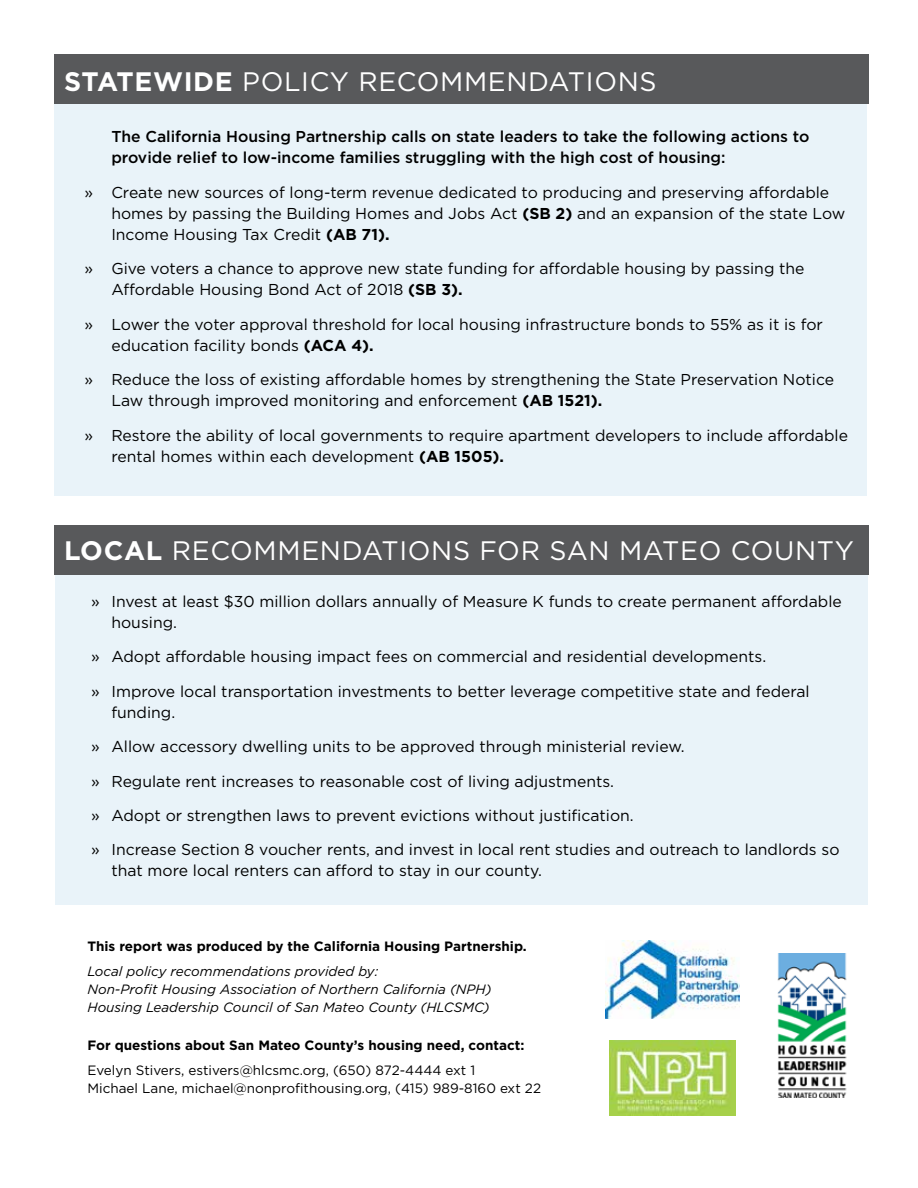
<style>
.page{position:relative;width:918px;height:1188px;background:#fff}
.page>*{position:absolute;margin:0;border:0;box-sizing:border-box;transform-origin:0 0}
.t1{font:26.7px "Gotham";letter-spacing:.025em;color:#fff}
.t2{font:15.75px/21px "Gotham";color:#000}
.t3{font:500 15.75px/21px "Gotham";color:#000}
.t4{font:italic 13.5px/18px "Gotham";color:#000}
.t5{font:13.5px/18px "Gotham";color:#000}
.t6{font:700 13.5px "Gotham";color:#000}
.s1{font-weight:700}
</style>
<div class="page">
<div style="left:54px;top:55px;width:812px;height:441px;background:#e9f3f9"></div>
<div style="left:55px;top:560px;width:813px;height:344px;background:#e9f3f9"></div>
<div style="left:54px;top:55px;width:814px;height:49px;background:#58595b"></div>
<div style="left:54px;top:525px;width:814px;height:50px;background:#58595b"></div>
<img style="left:606px;top:941px;width:133px;height:77px">
<img style="left:610px;top:1040px;width:125px;height:76px">
<img style="left:777px;top:954px;width:70px;height:144px">
<h1 class="t1" style="left:64px;top:64px;width:594px"><span class="s1">STATEWIDE</span> POLICY RECOMMENDATIONS</h1>
<p class="t3" style="left:111px;top:126px;width:700px">The California Housing Partnership calls on state leaders to take the following actions to provide relief to low-income families struggling with the high cost of housing:</p>
<p class="t2" style="left:111px;top:181px;width:736px;text-indent:-27px">» Create new sources of long-term revenue dedicated to producing and preserving affordable homes by passing the Building Homes and Jobs Act <span class="s1">(SB 2)</span> and an expansion of the state Low<br>Income Housing Tax Credit <span class="s1">(AB 71).</span></p>
<p class="t2" style="left:111px;top:258px;width:695px;text-indent:-27px">» Give voters a chance to approve new state funding for affordable housing by passing the<br>Affordable Housing Bond Act of 2018 <span class="s1">(SB 3).</span></p>
<p class="t2" style="left:111px;top:313px;width:713px;text-indent:-27px">» Lower the voter approval threshold for local housing infrastructure bonds to 55% as it is for education facility bonds <span class="s1">(ACA 4).</span></p>
<p class="t2" style="left:111px;top:369px;width:724px;text-indent:-27px">» Reduce the loss of existing affordable homes by strengthening the State Preservation Notice<br>Law through improved monitoring and enforcement <span class="s1">(AB 1521).</span></p>
<p class="t2" style="left:111px;top:424px;width:738px;text-indent:-27px">» Restore the ability of local governments to require apartment developers to include affordable rental homes within each development <span class="s1">(AB 1505).</span></p>
<h1 class="t1" style="left:64px;top:534px;width:791px"><span class="s1">LOCAL</span> RECOMMENDATIONS FOR SAN MATEO COUNTY</h1>
<p class="t2" style="left:111px;top:590px;width:732px;text-indent:-20px">» Invest at least $30 million dollars annually of Measure K funds to create permanent affordable housing.</p>
<p class="t2" style="left:91px;top:639px;width:720px;line-height:34.5px">» Adopt affordable housing impact fees on commercial and residential developments.<br>» Improve local transportation investments to better leverage competitive state and federal</p>
<p class="t2" style="left:91px;top:694px;width:750px;line-height:34.5px;text-indent:20px">funding.<br>» Allow accessory dwelling units to be approved through ministerial review.<br>» Regulate rent increases to reasonable cost of living adjustments.<br>» Adopt or strengthen laws to prevent evictions without justification.<br>» Increase Section 8 voucher rents, and invest in local rent studies and outreach to landlords so</p>
<p class="t2" style="left:111px;top:860px;width:432px">that more local renters can afford to stay in our county.</p>
<p class="t6" style="left:87px;top:938px;width:441px">This report was produced by the California Housing Partnership.</p>
<p class="t4" style="left:87px;top:962px;width:406px">Local policy recommendations provided by:<br>Non-Profit Housing Association of Northern California (NPH)<br>Housing Leadership Council of San Mateo County (HLCSMC)</p>
<p class="t6" style="left:87px;top:1037px;width:438px">For questions about San Mateo County’s housing need, contact:</p>
<p class="t5" style="left:87px;top:1061px;width:455px">Evelyn Stivers, estivers@hlcsmc.org, (650) 872-4444 ext 1<br>Michael Lane, michael@nonprofithousing.org, (415) 989-8160 ext 22</p>
</div>
